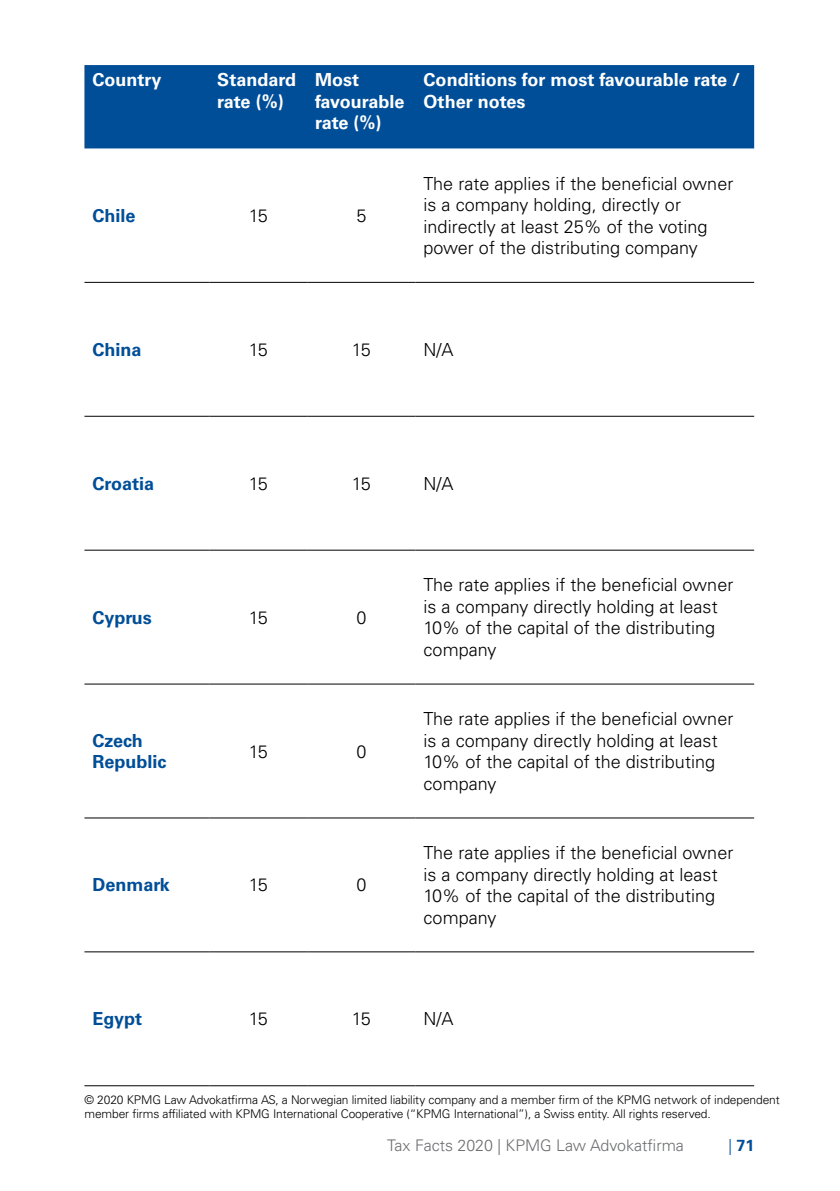
<style>
.page{position:relative;width:840px;height:1191px;background:#fff}
.page>*{position:absolute;margin:0;border:0;box-sizing:border-box;transform-origin:0 0}
.t1{font:300 18px/21.6px "Univers LT Std";color:#000}
.t2{font:700 18px/21.6px "Univers LT Std";color:#fff}
.t3{font:700 18px/21.6px "Univers LT Std";color:#004e98}
.t4{font:300 16px "Univers LT Std";color:#6d6e71}
.t5{font:700 16px "Univers LT Std";color:#004e98}
.t6{font:300 12px/14px "Univers LT Std";letter-spacing:-.01em;color:#000}
.s1{font-weight:300}
</style>
<div class="page">
<div style="left:84px;top:65px;width:669px;height:83px;background:#004e98"></div>
<hr style="left:84px;top:282px;width:125px;height:1px;background:#000">
<hr style="left:209px;top:282px;width:98px;height:1px;background:#000">
<hr style="left:307px;top:282px;width:108px;height:1px;background:#000">
<hr style="left:415px;top:282px;width:338px;height:1px;background:#000">
<hr style="left:84px;top:416px;width:125px;height:1px;background:#000">
<hr style="left:209px;top:416px;width:98px;height:1px;background:#000">
<hr style="left:307px;top:416px;width:108px;height:1px;background:#000">
<hr style="left:415px;top:416px;width:338px;height:1px;background:#000">
<hr style="left:84px;top:550px;width:125px;height:1px;background:#000">
<hr style="left:209px;top:550px;width:98px;height:1px;background:#000">
<hr style="left:307px;top:550px;width:108px;height:1px;background:#000">
<hr style="left:415px;top:550px;width:338px;height:1px;background:#000">
<hr style="left:84px;top:683px;width:125px;height:1px;background:#000">
<hr style="left:209px;top:683px;width:98px;height:1px;background:#000">
<hr style="left:307px;top:683px;width:108px;height:1px;background:#000">
<hr style="left:415px;top:683px;width:338px;height:1px;background:#000">
<hr style="left:84px;top:817px;width:125px;height:1px;background:#000">
<hr style="left:209px;top:817px;width:98px;height:1px;background:#000">
<hr style="left:307px;top:817px;width:108px;height:1px;background:#000">
<hr style="left:415px;top:817px;width:338px;height:1px;background:#000">
<hr style="left:84px;top:951px;width:125px;height:1px;background:#000">
<hr style="left:209px;top:951px;width:98px;height:1px;background:#000">
<hr style="left:307px;top:951px;width:108px;height:1px;background:#000">
<hr style="left:415px;top:951px;width:338px;height:1px;background:#000">
<hr style="left:84px;top:1085px;width:125px;height:1px;background:#000">
<hr style="left:209px;top:1085px;width:98px;height:1px;background:#000">
<hr style="left:307px;top:1085px;width:108px;height:1px;background:#000">
<hr style="left:415px;top:1085px;width:338px;height:1px;background:#000">
<p class="t2" style="left:92px;top:69px;width:71px">Country</p>
<p class="t2" style="left:217px;top:69px;width:80px">Standard rate (%)</p>
<p class="t2" style="left:315px;top:69px;width:91px">Most favourable rate (%)</p>
<p class="t2" style="left:423px;top:69px;width:318px">Conditions for most favourable rate /<br>Other notes</p>
<p class="t3" style="left:92px;top:205px;width:45px">Chile</p>
<p class="t1" style="left:248px;top:205px;width:21px">15</p>
<p class="t1" style="left:356px;top:205px;width:12px">5</p>
<p class="t1" style="left:423px;top:172px;width:311px">The rate applies if the beneficial owner is a company holding, directly or indirectly at least 25% of the voting power of the distributing company</p>
<p class="t3" style="left:92px;top:339px;width:51px">China</p>
<p class="t1" style="left:248px;top:339px;width:21px">15</p>
<p class="t1" style="left:351px;top:339px;width:21px">15</p>
<p class="t1" style="left:423px;top:339px;width:32px">N/A</p>
<p class="t3" style="left:92px;top:473px;width:63px">Croatia</p>
<p class="t1" style="left:248px;top:472px;width:21px">15</p>
<p class="t1" style="left:351px;top:472px;width:21px">15</p>
<p class="t1" style="left:423px;top:472px;width:32px">N/A</p>
<p class="t3" style="left:92px;top:606px;width:61px">Cyprus</p>
<p class="t1" style="left:248px;top:606px;width:21px">15</p>
<p class="t1" style="left:356px;top:606px;width:12px">0</p>
<p class="t3" style="left:92px;top:729px;width:76px">Czech<br>Republic</p>
<p class="t1" style="left:248px;top:740px;width:21px">15</p>
<p class="t1" style="left:356px;top:740px;width:12px">0</p>
<p class="t3" style="left:92px;top:874px;width:79px">Denmark</p>
<p class="t1" style="left:248px;top:874px;width:21px">15</p>
<p class="t1" style="left:356px;top:874px;width:12px">0</p>
<p class="t1" style="left:423px;top:574px;width:311px">The rate applies if the beneficial owner is a company directly holding at least<br>10% of the capital of the distributing company</p>
<p class="t1" style="left:423px;top:708px;width:311px">The rate applies if the beneficial owner is a company directly holding at least<br>10% of the capital of the distributing company</p>
<p class="t1" style="left:423px;top:842px;width:311px">The rate applies if the beneficial owner is a company directly holding at least<br>10% of the capital of the distributing company</p>
<p class="t3" style="left:92px;top:1008px;width:51px">Egypt</p>
<p class="t1" style="left:248px;top:1008px;width:21px">15</p>
<p class="t1" style="left:351px;top:1008px;width:21px">15</p>
<p class="t1" style="left:423px;top:1008px;width:32px">N/A</p>
<p class="t6" style="left:84px;top:1092px;width:696px">© 2020 KPMG Law Advokatfirma AS, a Norwegian limited liability company and a member firm of the KPMG network of independent member firms affiliated with KPMG International Cooperative (“KPMG International”), a Swiss entity. All rights reserved.</p>
<p class="t4" style="left:387px;top:1135px;width:298px">Tax Facts 2020 | KPMG Law Advokatfirma</p>
<p class="t5" style="left:728px;top:1135px;width:27px"><span class="s1">|</span> 71</p>
</div>
